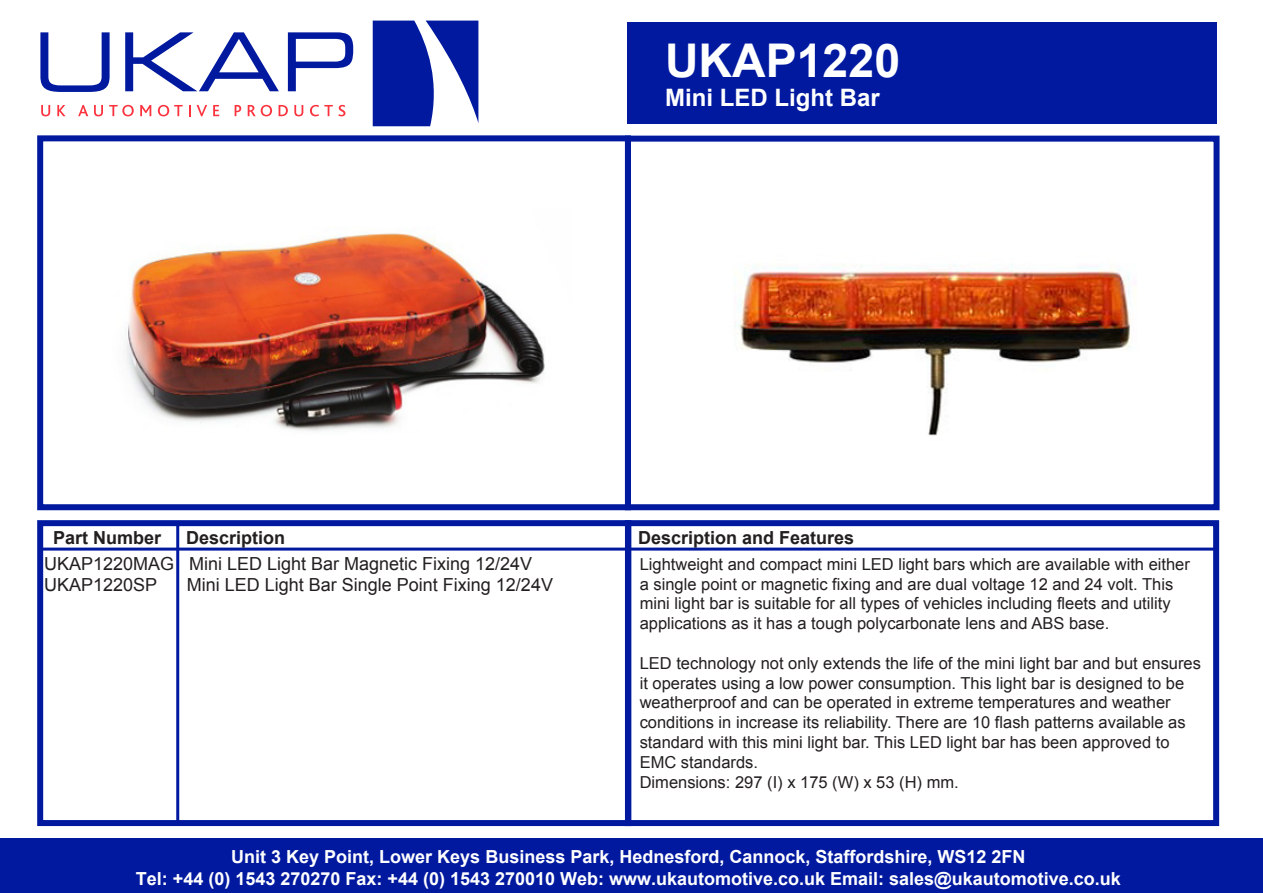
<style>
.page{position:relative;width:1263px;height:893px;background:#fff}
.page>*{position:absolute;margin:0;border:0;box-sizing:border-box;transform-origin:0 0}
.t1{font:700 46.5px "Arial";color:#fff}
.t2{font:700 24px "Arial";color:#fff}
.t3{font:700 18px/21.6px "Arial";color:#fff;text-align:center}
.t4{font:18px/21.6px "Arial";color:#231f20}
.t5{font:700 18px "Arial";color:#231f20}
.t6{font:16.5px/19.8px "Arial";color:#231f20}
</style>
<div class="page">
<svg style="left:41px;top:105px;width:9px;height:11px"></svg>
<svg style="left:57px;top:105px;width:9px;height:11px"></svg>
<svg style="left:78px;top:105px;width:10px;height:11px"></svg>
<svg style="left:94px;top:105px;width:9px;height:11px"></svg>
<svg style="left:109px;top:105px;width:25px;height:11px"></svg>
<svg style="left:140px;top:105px;width:11px;height:11px"></svg>
<svg style="left:158px;top:105px;width:25px;height:11px"></svg>
<svg style="left:189px;top:105px;width:2px;height:11px"></svg>
<svg style="left:197px;top:105px;width:10px;height:11px"></svg>
<svg style="left:213px;top:105px;width:6px;height:11px"></svg>
<svg style="left:235px;top:105px;width:6px;height:11px"></svg>
<svg style="left:248px;top:105px;width:24px;height:11px"></svg>
<svg style="left:279px;top:105px;width:9px;height:11px"></svg>
<svg style="left:294px;top:105px;width:9px;height:11px"></svg>
<svg style="left:310px;top:105px;width:35px;height:11px"></svg>
<svg style="left:373px;top:21px;width:105px;height:105px"></svg>
<svg style="left:40px;top:32px;width:70px;height:60px"></svg>
<svg style="left:125px;top:32px;width:154px;height:59px"></svg>
<svg style="left:288px;top:32px;width:65px;height:59px"></svg>
<div style="left:37px;top:135px;width:594px;height:375px;background:#fff;border:6px solid #00199f"></div>
<div style="left:628px;top:22px;width:589px;height:102px;background:#00199f"></div>
<div style="left:0;top:839px;width:1263px;height:54px;background:#00199f"></div>
<div style="left:37px;top:520px;width:594px;height:306px;border:6px solid #00199f"></div>
<div style="left:625px;top:136px;width:594px;height:374px;border:6px solid #00199f"></div>
<div style="left:625px;top:520px;width:594px;height:306px;border:6px solid #00199f"></div>
<hr style="left:40px;top:548px;width:1176px;height:3px;background:#00199f">
<hr style="left:176px;top:523px;width:3px;height:300px;background:#00199f">
<img style="left:125px;top:233px;width:420px;height:198px">
<img style="left:736px;top:265px;width:395px;height:171px">
<h1 class="t1" style="left:665px;top:29px;width:237px">UKAP1220</h1>
<h2 class="t2" style="left:665px;top:81px;width:216px">Mini LED Light Bar</h2>
<p class="t5" style="left:53px;top:525px;width:110px">Part Number</p>
<p class="t5" style="left:186px;top:525px;width:101px">Description</p>
<p class="t5" style="left:638px;top:525px;width:218px">Description and Features</p>
<p class="t4" style="left:44px;top:553px;width:490px">UKAP1220MAG Mini LED Light Bar Magnetic Fixing 12/24V<br>UKAP1220SP</p>
<p class="t4" style="left:187px;top:574px;width:368px">Mini LED Light Bar Single Point Fixing 12/24V</p>
<p class="t6" style="left:640px;top:554px;width:552px">Lightweight and compact mini LED light bars which are available with either a single point or magnetic fixing and are dual voltage 12 and 24 volt. This mini light bar is suitable for all types of vehicles including fleets and utility applications as it has a tough polycarbonate lens and ABS base.</p>
<p class="t6" style="left:640px;top:653px;width:563px">LED technology not only extends the life of the mini light bar and but ensures it operates using a low power consumption. This light bar is designed to be weatherproof and can be operated in extreme temperatures and weather conditions in increase its reliability. There are 10 flash patterns available as standard with this mini light bar. This LED light bar has been approved to EMC standards.<br>Dimensions: 297 (I) x 175 (W) x 53 (H) mm.</p>
<p class="t3" style="left:136px;top:846px;width:986px">Unit 3 Key Point, Lower Keys Business Park, Hednesford, Cannock, Staffordshire, WS12 2FN<br>Tel: +44 (0) 1543 270270 Fax: +44 (0) 1543 270010 Web: www.ukautomotive.co.uk Email: sales@ukautomotive.co.uk</p>
</div>
